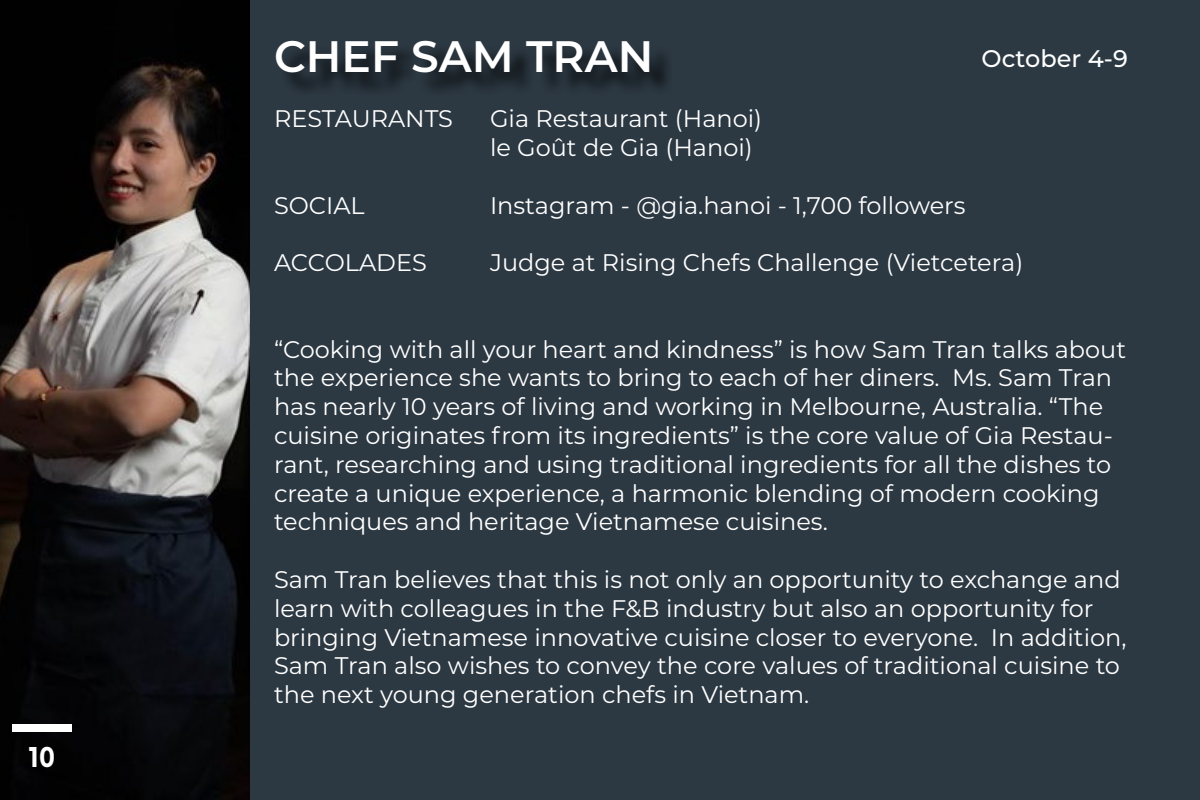
<style>
.page{position:relative;width:1200px;height:800px;background:#fff}
.page>*{position:absolute;margin:0;border:0;box-sizing:border-box;transform-origin:0 0}
.t1{font:600 44px "Montserrat";color:#fff}
.t2{font:900 28px "Lovelo";color:#fff}
.t3{font:24px/28.8px "Montserrat";color:#fff}
.t4{font:500 24px "Montserrat";color:#fff}
</style>
<div class="page">
<div style="left:160px;top:0;width:1040px;height:800px;background:#2c3842"></div>
<div style="left:279px;top:44px;width:395px;height:54px;background:#000;opacity:.75"></div>
<img style="left:0;top:0;width:250px;height:800px">
<div style="left:12px;top:724px;width:60px;height:8px;background:#fff"></div>
<p class="t2" style="left:28px;top:739px;width:29px">10</p>
<h1 class="t1" style="left:274px;top:25px;width:381px">CHEF SAM TRAN</h1>
<p class="t4" style="left:982px;top:42px;width:148px">October 4-9</p>
<p class="t3" style="left:274px;top:103px;width:181px">RESTAURANTS</p>
<p class="t3" style="left:490px;top:103px;width:274px">Gia Restaurant (Hanoi) le Goût de Gia (Hanoi)</p>
<p class="t3" style="left:274px;top:190px;width:92px">SOCIAL</p>
<p class="t3" style="left:490px;top:190px;width:477px">Instagram - @gia.hanoi - 1,700 followers</p>
<p class="t3" style="left:274px;top:247px;width:154px">ACCOLADES</p>
<p class="t3" style="left:490px;top:247px;width:535px">Judge at Rising Chefs Challenge (Vietcetera)</p>
<p class="t3" style="left:274px;top:334px;width:854px">“Cooking with all your heart and kindness” is how Sam Tran talks about the experience she wants to bring to each of her diners. Ms. Sam Tran has nearly 10 years of living and working in Melbourne, Australia. “The cuisine originates from its ingredients” is the core value of Gia Restau&shy;rant, researching and using traditional ingredients for all the dishes to create a unique experience, a harmonic blending of modern cooking techniques and heritage Vietnamese cuisines.</p>
<p class="t3" style="left:274px;top:564px;width:854px">Sam Tran believes that this is not only an opportunity to exchange and learn with colleagues in the F&amp;B industry but also an opportunity for bringing Vietnamese innovative cuisine closer to everyone. In addition, Sam Tran also wishes to convey the core values of traditional cuisine to the next young generation chefs in Vietnam.</p>
</div>
